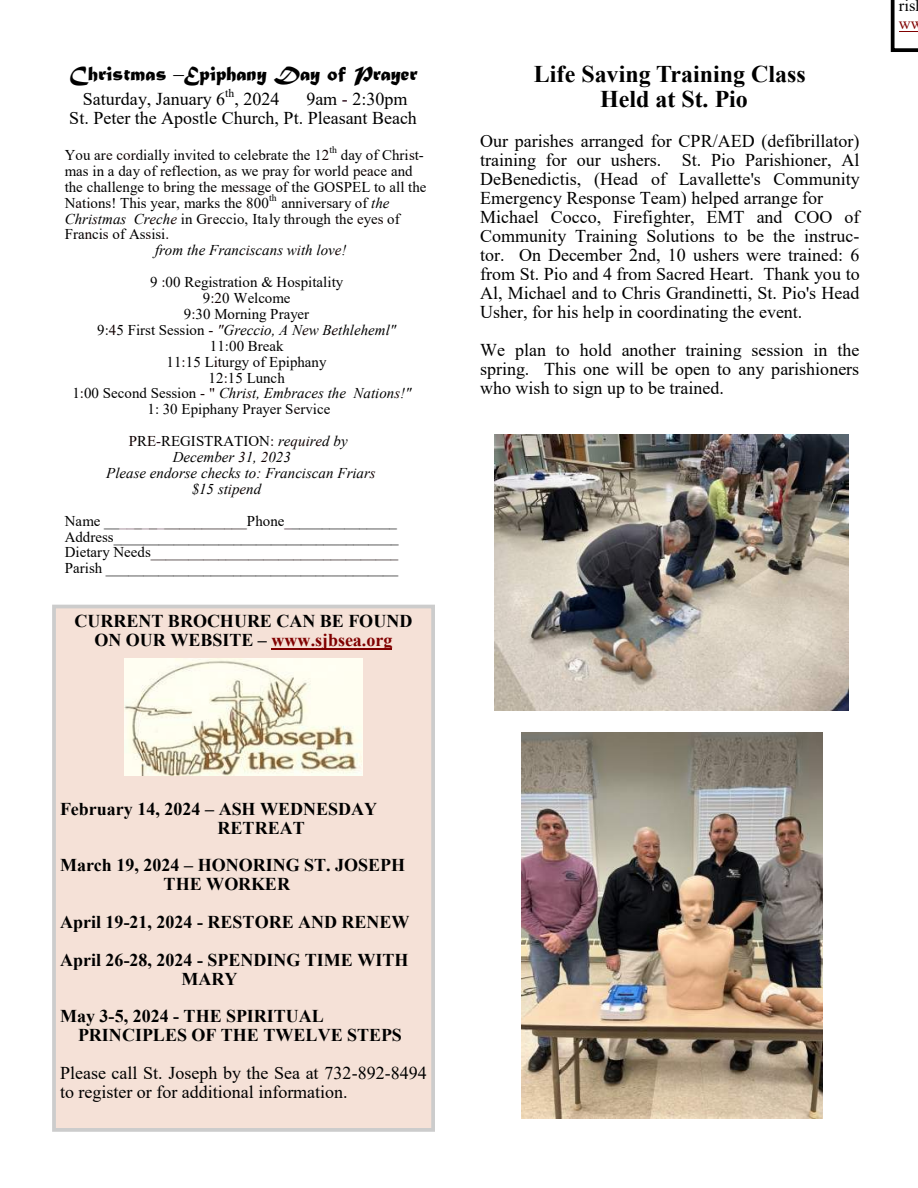
<style>
.page{position:relative;width:918px;height:1188px;background:#fff}
.page>*{position:absolute;margin:0;border:0;box-sizing:border-box;transform-origin:0 0}
.t1{font:700 24px "Times New Roman";color:#000}
.t2{font:21px "Matura MT Script Capitals";color:#000}
.t3{font:18px/19px "Times New Roman";color:#000;text-align:justify}
.t4{font:700 18px/18.9px "Times New Roman";color:#000;text-align:center}
.t5{font:16.5px/18.6px "Times New Roman";color:#000}
.t6{font:15px/15.9px "Times New Roman";color:#000;text-align:center}
.t7{font:italic 15px "Times New Roman";color:#000}
.t8{font:15px "Times New Roman";color:#100}
.s1{color:#201}
.s2{color:#100}
.s3{font-style:italic}
.s4{font-style:italic;color:#100}
.s5{color:#756}
.s6{color:#645}
.s7{color:#000}
.s8{color:#800000}
</style>
<div class="page">
<svg style="left:891px;top:0;width:27px;height:52px"></svg>
<div style="left:54px;top:607px;width:379px;height:523px;background:#f5e1d7"></div>
<div style="left:52px;top:605px;width:383px;height:527px;border:4px solid #ccc"></div>
<hr style="left:271px;top:648px;width:121px;height:2px;background:#800000">
<img style="left:124px;top:658px;width:239px;height:118px">
<img style="left:521px;top:732px;width:302px;height:387px">
<img style="left:494px;top:435px;width:355px;height:275px">
<p class="t2" style="left:69px;top:62px;width:350px">Christmas –Epiphany Day of Prayer</p>
<p class="t3" style="left:83px;top:90px;width:198px">Saturday, January 6<sup>th</sup>, 2024</p>
<p class="t3" style="left:306px;top:90px;width:103px">9am <span class="s1">-</span> 2:30pm</p>
<p class="t3" style="left:69px;top:109px;width:349px">St. Peter the Apostle Church, Pt. Pleasant Beach</p>
<p class="t6" style="left:65px;top:147px;width:363px;text-align:left">You ar<span class="s2">e cor</span>dially invited to celebrate the 1<span class="s2">2</span><sup>th</sup> day of Chri<span class="s2">s</span>t&shy;mas in a day of refl<span class="s2">e</span>ctio<span class="s2">n</span>, as we pray for world p<span class="s2">ea</span>ce and the challenge to bring the me<span class="s2">ss</span>age of the GOSPEL to all the N<span class="s2">a</span>t<span class="s2">i</span>ons! This year, marks the 800<sup>th</sup> ann<span class="s2">i</span>versary of <span class="s3">the Chri</span><span class="s4">s</span><span class="s3">tmas Cr</span><span class="s4">e</span><span class="s3">ch</span><span class="s4">e</span> in G<span class="s2">r</span>eccio, Italy through <span class="s2">t</span>he <span class="s2">e</span>ye<span class="s2">s</span> of Fra<span class="s2">n</span>ci<span class="s2">s</span> of As<span class="s2">s</span>isi<span class="s2">.</span></p>
<p class="t7" style="left:155px;top:242px;width:193px">from the Franc<span class="s2">i</span>scans w<span class="s2">i</span>th lov<span class="s2">e</span>!</p>
<p class="t6" style="left:97px;top:274px;width:300px">9 <span class="s2">:</span>00 Registration &amp; Hospitality<br>9<span class="s2">:2</span>0 Welcome<br>9<span class="s2">:</span>30 Morning Prayer<br>9:<span class="s2">4</span>5 First Session <span class="s2">-</span> <span class="s4">"</span><span class="s3">Greccio, A N</span><span class="s4">e</span><span class="s3">w B</span><span class="s4">e</span><span class="s3">thleheml"<br></span>11:00 Break</p>
<p class="t6" style="left:167px;top:354px;width:162px">11<span class="s2">:</span>15 L<span class="s2">it</span>urgy of Epiphany<br>12<span class="s2">:</span>15 Lunch</p>
<p class="t6" style="left:72px;top:385px;width:341px">1<span class="s2">:</span>00 Second Session <span class="s2">- "</span> <span class="s3">Chri</span><span class="s4">s</span><span class="s3">t, Embraces the Nation</span><span class="s4">s</span><span class="s3">!"<br></span>1: 30 Epiphany Prayer S<span class="s2">e</span>rvice</p>
<p class="t6" style="left:129px;top:433px;width:221px"><span class="s2">P</span>R<span class="s2">E</span><span class="s1">-</span>REGISTRATION<span class="s2">:</span> <span class="s3">re</span><span class="s4">qui</span><span class="s3">r</span><span class="s4">e</span><span class="s3">d by</span></p>
<p class="t7" style="left:173px;top:449px;width:119px">December <span class="s2">3</span>1, <span class="s2">2</span>023</p>
<p class="t7" style="left:106px;top:465px;width:271px">Please endorse checks to<span class="s2">:</span> Franciscan Friar<span class="s2">s</span></p>
<p class="t7" style="left:192px;top:480px;width:71px">$15 st<span class="s2">i</span>p<span class="s2">e</span>nd</p>
<p class="t6" style="left:65px;top:513px;width:334px">Name __<span class="s5">_</span><span class="s6">_</span><span class="s2">_</span><span class="s5">_</span><span class="s2">_</span><span class="s5">_</span><span class="s2">___________</span>Phone<span class="s1">_</span>______________</p>
<p class="t6" style="left:65px;top:529px;width:335px">Address______________________________________</p>
<p class="t8" style="left:65px;top:544px;width:335px"><span class="s7">Dietary Needs</span>_________________________________</p>
<p class="t6" style="left:65px;top:560px;width:335px">Parish _______________________________________</p>
<p class="t4" style="left:75px;top:612px;width:339px">CURRENT BROCHURE CAN BE FOUND<br>ON OUR WEBSITE – <span class="s8">www.sjbsea.org</span></p>
<p class="t1" style="left:534px;top:61px;width:273px">Life Saving Training Class</p>
<p class="t1" style="left:600px;top:86px;width:149px">Held at St. Pio</p>
<p class="t3" style="left:480px;top:131px;width:381px">Our parishes arranged for CPR/AED (defibrillator) training for our ushers. St. Pio Parishioner, Al DeBenedictis, (Head of Lavallette's Community Emergency Response Team) helped arrange for</p>
<p class="t3" style="left:480px;top:207px;width:381px">Michael Cocco, Firefighter, EMT and COO of Community Training Solutions to be the instruc&shy;tor. On December 2nd, 10 ushers were trained: 6 from St. Pio and 4 from Sacred Heart. Thank you to Al, Michael and to Chris Grandinetti, St. Pio's Head Usher, for his help in coordinating the event.</p>
<p class="t3" style="left:480px;top:341px;width:381px">We plan to hold another training session in the spring. This one will be open to any parishioners who wish to sign up to be trained.</p>
<p class="t5" style="left:899px;top:-4px;width:25px">ris <span class="s8">ww</span></p>
<p class="t4" style="left:60px;top:800px;width:318px">February 14, 2024 – ASH WEDNESDAY</p>
<p class="t4" style="left:218px;top:819px;width:89px">RETREAT</p>
<p class="t4" style="left:60px;top:856px;width:346px">March 19, 2024 – HONORING ST. JOSEPH</p>
<p class="t4" style="left:164px;top:875px;width:128px">THE WORKER</p>
<p class="t4" style="left:60px;top:912px;width:351px">April 19-21, 2024 - RESTORE AND RENEW</p>
<p class="t4" style="left:182px;top:950px;width:228px;text-align:left;text-indent:-122px">April 26-28, 2024 - SPENDING TIME WITH<br>MARY</p>
<p class="t4" style="left:60px;top:1007px;width:265px">May 3-5, 2024 - THE SPIRITUAL</p>
<p class="t4" style="left:78px;top:1026px;width:325px">PRINCIPLES OF THE TWELVE STEPS</p>
<p class="t3" style="left:60px;top:1064px;width:368px">Please call St. Joseph by the Sea at 732-892-8494 to register or for additional information.</p>
</div>
